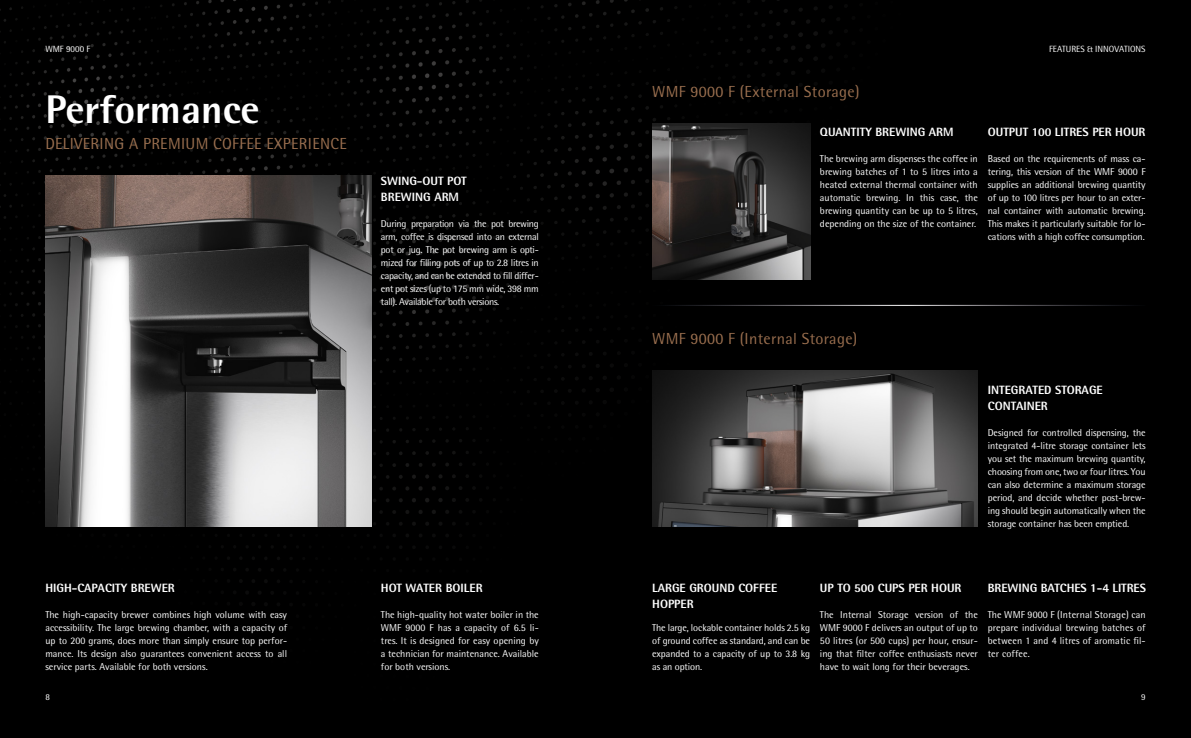
<style>
.page{position:relative;width:1191px;height:738px;background:#fff}
.page>*{position:absolute;margin:0;border:0;box-sizing:border-box;transform-origin:0 0}
.t1{font:700 40px "WMF Rotis";color:#fff}
.t2{font:16px "WMF Rotis";letter-spacing:.02em;color:#996e4e}
.t3{font:700 12px/16px "WMF Rotis";color:#fff}
.t4{font:10px/13px "WMF Rotis";color:#fff;text-align:justify}
.t5{font:9px "WMF Rotis";color:#fff}
</style>
<div class="page">
<div style="left:0;top:0;width:1191px;height:737px;background:#000"></div>
<hr style="left:652px;top:304px;width:493px;height:1px;background:#fff">
<img style="left:652px;top:370px;width:325px;height:156px">
<img style="left:652px;top:123px;width:158px;height:156px">
<img style="left:45px;top:175px;width:326px;height:351px">
<p class="t5" style="left:45px;top:44px;width:46px">WMF 9000 F</p>
<p class="t5" style="left:1049px;top:44px;width:98px">FEATURES &amp; INNOVATIONS</p>
<h1 class="t1" style="left:45px;top:84px;width:216px">Performance</h1>
<h2 class="t2" style="left:45px;top:134px;width:303px">DELIVERING A PREMIUM COFFEE EXPERIENCE</h2>
<p class="t3" style="left:45px;top:579px;width:131px">HIGH-CAPACITY BREWER</p>
<p class="t4" style="left:45px;top:607px;width:243px">The high-capacity brewer combines high volume with easy accessibility. The large brewing chamber, with a capacity of up to 200 grams, does more than simply ensure top perfor&shy;mance. Its design also guarantees convenient access to all service parts. Available for both versions.</p>
<p class="t3" style="left:381px;top:173px;width:87px">SWING-OUT POT<br>BREWING ARM</p>
<p class="t4" style="left:381px;top:217px;width:159px">During preparation via the pot brewing arm, coffee is dispensed into an external pot or jug. The pot brewing arm is opti&shy;mized for filling pots of up to 2.8 litres in capacity, and can be extended to fill differ&shy;ent pot sizes (up to 175 mm wide, 398 mm tall). Available for both versions.</p>
<h2 class="t2" style="left:652px;top:82px;width:209px">WMF 9000 F (External Storage)</h2>
<p class="t3" style="left:820px;top:124px;width:135px">QUANTITY BREWING ARM</p>
<p class="t4" style="left:820px;top:152px;width:159px">The brewing arm dispenses the coffee in brewing batches of 1 to 5 litres into a heated external thermal container with automatic brewing. In this case, the brewing quantity can be up to 5 litres, depending on the size of the container.</p>
<p class="t3" style="left:987px;top:124px;width:159px">OUTPUT 100 LITRES PER HOUR</p>
<p class="t4" style="left:987px;top:152px;width:159px">Based on the requirements of mass ca&shy;tering, this version of the WMF 9000 F supplies an additional brewing quantity of up to 100 litres per hour to an exter&shy;nal container with automatic brewing.<br>This makes it particularly suitable for lo&shy;cations with a high coffee consumption.</p>
<h2 class="t2" style="left:652px;top:329px;width:207px">WMF 9000 F (Internal Storage)</h2>
<p class="t3" style="left:987px;top:381px;width:116px">INTEGRATED STORAGE<br>CONTAINER</p>
<p class="t4" style="left:987px;top:425px;width:159px">Designed for controlled dispensing, the integrated 4-litre storage container lets you set the maximum brewing quantity, choosing from one, two or four litres. You can also determine a maximum storage period, and decide whether post-brew&shy;ing should begin automatically when the storage container has been emptied.</p>
<p class="t3" style="left:652px;top:579px;width:127px">LARGE GROUND COFFEE<br>HOPPER</p>
<p class="t3" style="left:381px;top:579px;width:103px">HOT WATER BOILER</p>
<p class="t3" style="left:820px;top:579px;width:143px">UP TO 500 CUPS PER HOUR</p>
<p class="t3" style="left:987px;top:579px;width:160px">BREWING BATCHES 1-4 LITRES</p>
<p class="t4" style="left:381px;top:607px;width:159px">The high-quality hot water boiler in the WMF 9000 F has a capacity of 6.5 li&shy;tres. It is designed for easy opening by a technician for maintenance. Available for both versions.</p>
<p class="t4" style="left:652px;top:620px;width:159px">The large, lockable container holds 2.5 kg of ground coffee as standard, and can be expanded to a capacity of up to 3.8 kg as an option.</p>
<p class="t4" style="left:820px;top:607px;width:159px">The Internal Storage version of the WMF 9000 F delivers an output of up to 50 litres (or 500 cups) per hour, ensur&shy;ing that filter coffee enthusiasts never have to wait long for their beverages.</p>
<p class="t4" style="left:987px;top:607px;width:159px">The WMF 9000 F (Internal Storage) can prepare individual brewing batches of between 1 and 4 litres of aromatic fil&shy;ter coffee.</p>
<p class="t5" style="left:45px;top:690px;width:6px">8</p>
<p class="t5" style="left:1141px;top:690px;width:6px">9</p>
</div>
